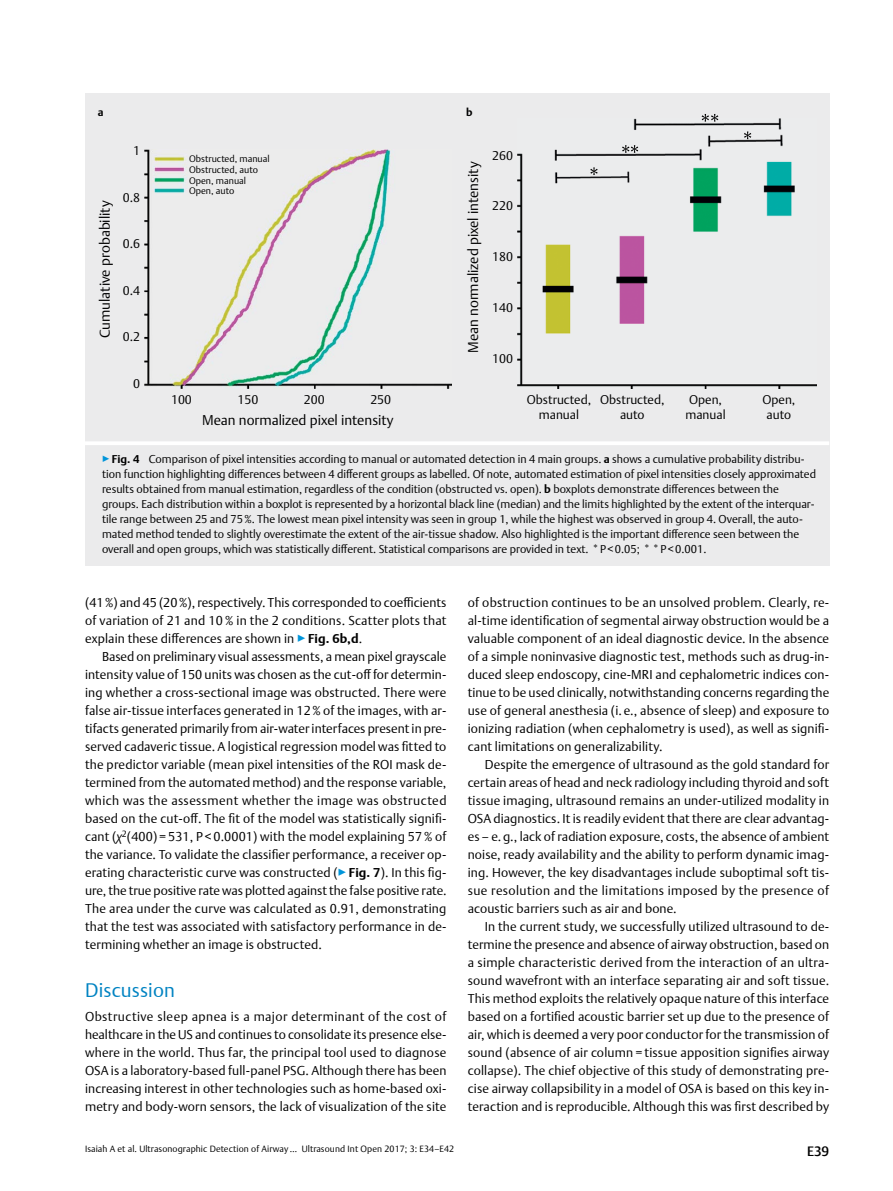
<style>
.page{position:relative;width:893px;height:1191px;background:#fff}
.page>*{position:absolute;margin:0;border:0;box-sizing:border-box;transform-origin:0 0}
.t1{font:300 19.5px "Thieme Argo 2011";letter-spacing:.01em;color:#0083c2}
.t2{font:300 14.1px "Thieme Argo 2011";color:#000}
.t3{font:500 13.5px "Thieme Argo 2011";color:#000}
.t4{font:300 12.75px/18px "Thieme Argo 2011";letter-spacing:.01em;color:#000;text-align:justify}
.t5{font:300 12.45px/15px "Thieme Argo 2011";color:#000;text-align:center}
.t6{font:300 11.25px/15px "Thieme Argo 2011";color:#000}
.t7{font:700 10.8px "Thieme Argo 2011";color:#000}
.t8{font:300 9.3px/10.6px "Thieme Argo 2011";color:#000}
.t9{font:300 9px "Thieme Argo 2011";letter-spacing:.01em;color:#000}
.s1{color:#0095da}
.s2{font-weight:700}
.s3{font-style:italic}
</style>
<div class="page">
<div style="left:85px;top:94px;width:744px;height:347px;background:#ebebec"></div>
<img style="left:145px;top:150px;width:306px;height:238px">
<img style="left:517px;top:119px;width:299px;height:269px">
<svg style="left:702px;top:114px;width:16px;height:8px"></svg>
<svg style="left:622px;top:145px;width:16px;height:8px"></svg>
<svg style="left:590px;top:167px;width:8px;height:8px"></svg>
<svg style="left:744px;top:131px;width:7px;height:8px"></svg>
<div style="left:85px;top:441px;width:744px;height:125px;background:#ebebec"></div>
<hr style="left:85px;top:441px;width:744px;height:4px;background:#fff">
<p class="t7" style="left:98px;top:104px;width:7px">a</p>
<p class="t7" style="left:466px;top:104px;width:8px">b</p>
<p class="t5" style="left:133px;top:143px;width:8px">1</p>
<p class="t2" style="left:95px;top:338px;width:139px;rotate:-90deg">Cumulative probability</p>
<p class="t5" style="left:123px;top:189px;width:19px">0.8</p>
<p class="t5" style="left:123px;top:236px;width:19px">0.6</p>
<p class="t5" style="left:123px;top:283px;width:19px">0.4</p>
<p class="t5" style="left:123px;top:329px;width:19px">0.2</p>
<p class="t5" style="left:133px;top:376px;width:8px">0</p>
<p class="t8" style="left:189px;top:153px;width:82px">Obstructed, manual<br>Obstructed, auto<br>Open, manual<br>Open, auto</p>
<p class="t2" style="left:464px;top:353px;width:193px;rotate:-90deg">Mean normalized pixel intensity</p>
<p class="t5" style="left:492px;top:147px;width:22px">260</p>
<p class="t5" style="left:492px;top:198px;width:22px">220</p>
<p class="t5" style="left:492px;top:249px;width:22px">180</p>
<p class="t5" style="left:492px;top:300px;width:22px">140</p>
<p class="t5" style="left:492px;top:351px;width:22px">100</p>
<p class="t5" style="left:171px;top:392px;width:22px">100</p>
<p class="t5" style="left:237px;top:392px;width:22px">150</p>
<p class="t5" style="left:304px;top:392px;width:22px">200</p>
<p class="t5" style="left:370px;top:392px;width:22px">250</p>
<p class="t5" style="left:527px;top:392px;width:66px">Obstructed, manual</p>
<p class="t5" style="left:600px;top:392px;width:66px">Obstructed, auto</p>
<p class="t5" style="left:685px;top:392px;width:42px;text-align:left">Open, manual</p>
<p class="t5" style="left:762px;top:392px;width:34px">Open, auto</p>
<p class="t2" style="left:202px;top:411px;width:193px">Mean normalized pixel intensity</p>
<p class="t6" style="left:102px;top:451px;width:715px"><span class="s1">▶</span><span class="s2">Fig. 4</span> Comparison of pixel intensities according to manual or automated detection in 4 main groups. <span class="s2">a</span> shows a cumulative probability distribu&shy;tion function highlighting differences between 4 different groups as labelled. Of note, automated estimation of pixel intensities closely approximated results obtained from manual estimation, regardless of the condition (obstructed vs. open). <span class="s2">b</span> boxplots demonstrate differences between the groups. Each distribution within a boxplot is represented by a horizontal black line (median) and the limits highlighted by the extent of the interquar&shy;tile range between 25 and 75%. The lowest mean pixel intensity was seen in group 1, while the highest was observed in group 4. Overall, the auto&shy;mated method tended to slightly overestimate the extent of the air-tissue shadow. Also highlighted is the important difference seen between the overall and open groups, which was statistically different. Statistical comparisons are provided in text. *P&lt;0.05; * *P&lt;0.001.</p>
<p class="t4" style="left:85px;top:593px;width:363px">(41%) and 45 (20%), respectively. This corresponded to coefficients of variation of 21 and 10% in the 2 conditions. Scatter plots that explain these differences are shown in <span class="s1">▶</span><span class="s2">Fig. 6b,d</span>.</p>
<p class="t4" style="left:85px;top:647px;width:363px;text-indent:17px">Based on preliminary visual assessments, a mean pixel grayscale intensity value of 150 units was chosen as the cut-off for determin&shy;ing whether a cross-sectional image was obstructed. There were false air-tissue interfaces generated in 12% of the images, with ar&shy;tifacts generated primarily from air-water interfaces present in pre&shy;served cadaveric tissue. A logistical regression model was fitted to the predictor variable (mean pixel intensities of the ROI mask de&shy;termined from the automated method) and the response variable, which was the assessment whether the image was obstructed based on the cut-off. The fit of the model was statistically signifi&shy;cant (<span class="s3">χ</span><sup>2</sup>(400) = 531, P &lt; 0.0001) with the model explaining 57% of the variance. To validate the classifier performance, a receiver op&shy;erating characteristic curve was constructed (<span class="s1">▶</span><span class="s2">Fig. 7</span>). In this fig&shy;ure, the true positive rate was plotted against the false positive rate.<br>The area under the curve was calculated as 0.91, demonstrating that the test was associated with satisfactory performance in de&shy;termining whether an image is obstructed.</p>
<h1 class="t1" style="left:85px;top:977px;width:92px">Discussion</h1>
<p class="t4" style="left:85px;top:1007px;width:363px">Obstructive sleep apnea is a major determinant of the cost of healthcare in the US and continues to consolidate its presence else&shy;where in the world. Thus far, the principal tool used to diagnose OSA is a laboratory-based full-panel PSG. Although there has been increasing interest in other technologies such as home-based oxi&shy;metry and body-worn sensors, the lack of visualization of the site</p>
<p class="t9" style="left:85px;top:1143px;width:371px">Isaiah A et al. Ultrasonographic Detection of Airway … Ultrasound Int Open 2017; 3: E34–E42</p>
<p class="t4" style="left:468px;top:593px;width:363px">of obstruction continues to be an unsolved problem. Clearly, re&shy;al-time identification of segmental airway obstruction would be a valuable component of an ideal diagnostic device. In the absence of a simple noninvasive diagnostic test, methods such as drug-in&shy;duced sleep endoscopy, cine-MRI and cephalometric indices con&shy;tinue to be used clinically, notwithstanding concerns regarding the use of general anesthesia (i. e., absence of sleep) and exposure to ionizing radiation (when cephalometry is used), as well as signifi&shy;cant limitations on generalizability.</p>
<p class="t4" style="left:468px;top:755px;width:363px;text-indent:17px">Despite the emergence of ultrasound as the gold standard for certain areas of head and neck radiology including thyroid and soft tissue imaging, ultrasound remains an under-utilized modality in OSA diagnostics. It is readily evident that there are clear advantag&shy;es – e.g., lack of radiation exposure, costs, the absence of ambient noise, ready availability and the ability to perform dynamic imag&shy;ing. However, the key disadvantages include suboptimal soft tis&shy;sue resolution and the limitations imposed by the presence of acoustic barriers such as air and bone.</p>
<p class="t4" style="left:468px;top:917px;width:363px;text-indent:17px">In the current study, we successfully utilized ultrasound to de&shy;termine the presence and absence of airway obstruction, based on a simple characteristic derived from the interaction of an ultra&shy;sound wavefront with an interface separating air and soft tissue.<br>This method exploits the relatively opaque nature of this interface based on a fortified acoustic barrier set up due to the presence of air, which is deemed a very poor conductor for the transmission of sound (absence of air column = tissue apposition signifies airway collapse). The chief objective of this study of demonstrating pre&shy;cise airway collapsibility in a model of OSA is based on this key in&shy;teraction and is reproducible. Although this was first described by</p>
<p class="t3" style="left:807px;top:1142px;width:24px">E39</p>
</div>
